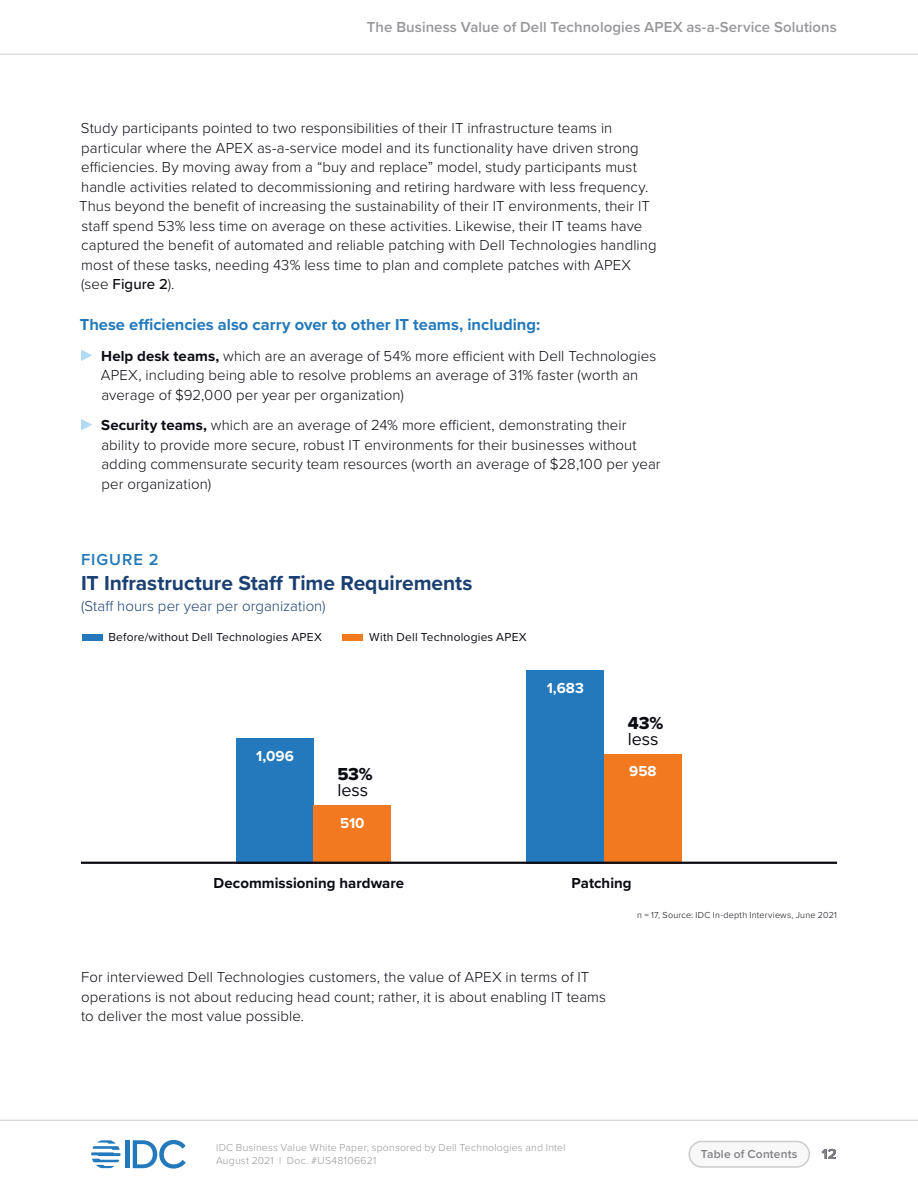
<style>
.page{position:relative;width:918px;height:1188px;background:#fff}
.page>*{position:absolute;margin:0;border:0;box-sizing:border-box;transform-origin:0 0}
.t1{font:700 21px "Proxima Nova";letter-spacing:-.005em;color:#1b4072}
.t2{font:18px "Proxima Nova";color:#0a0b13}
.t3{font:18px "Proxima Nova Extrabld";color:#0a0b13}
.t4{font:700 16.5px "Proxima Nova";color:#2379bb}
.t5{font:600 16.5px "Proxima Nova";letter-spacing:.06em;color:#2379bb}
.t6{font:300 15px/19.5px "Proxima Nova";letter-spacing:.005em;color:#0a0b13}
.t7{font:600 15px "Proxima Nova";letter-spacing:.005em;color:#97979b}
.t8{font:300 15px "Proxima Nova";letter-spacing:.005em;color:#1b4072}
.t9{font:700 15px "Proxima Nova";letter-spacing:.005em;color:#0a0b13}
.t10{font:700 15px "Proxima Nova";color:#fff}
.t11{font:700 15px "Proxima Nova";color:#000}
.t12{font:12px "Proxima Nova";letter-spacing:.015em;color:#0a0b13}
.t13{font:600 12px "Proxima Nova";letter-spacing:.015em;color:#808187}
.t14{font:300 10.5px/13.5px "Proxima Nova";letter-spacing:.02em;color:#97979b}
.t15{font:300 9px "Proxima Nova";letter-spacing:.025em;color:#0a0b13}
.s1{font-weight:500}
.s2{font-weight:700}
</style>
<div class="page">
<div style="left:689px;top:1142px;width:120px;height:25px;background:#f8f8f8;border-radius:13px"></div>
<div style="left:688px;top:1141px;width:122px;height:27px;border:2px solid #cccccb;border-radius:13px"></div>
<hr style="left:0;top:54px;width:918px;height:1px;background:#cccccb">
<hr style="left:0;top:1120px;width:918px;height:1px;background:#cccccb">
<hr style="left:125px;top:1140px;width:4px;height:28px;background:#2279bc">
<svg style="left:133px;top:1140px;width:53px;height:29px"></svg>
<svg style="left:91px;top:1140px;width:29px;height:28px"></svg>
<div style="left:236px;top:738px;width:78px;height:126px;background:#2379bb"></div>
<div style="left:314px;top:805px;width:77px;height:59px;background:#f37921"></div>
<div style="left:527px;top:670px;width:77px;height:194px;background:#2379bb"></div>
<div style="left:604px;top:754px;width:78px;height:110px;background:#f37921"></div>
<svg style="left:81px;top:350px;width:11px;height:11px"></svg>
<svg style="left:81px;top:419px;width:11px;height:11px"></svg>
<div style="left:82px;top:634px;width:20px;height:6px;background:#2379bb"></div>
<div style="left:343px;top:634px;width:20px;height:6px;background:#f37921"></div>
<hr style="left:81px;top:862px;width:756px;height:2px;background:#0a0b13">
<p class="t7" style="left:367px;top:16px;width:472px">The Business Value of Dell Technologies APEX as-a-Service Solutions</p>
<p class="t6" style="left:79px;top:118px;width:579px">Study participants pointed to two responsibilities of their IT infrastructure teams in particular where the APEX as-a-service model and its functionality have driven strong efficiencies. By moving away from a “buy and replace” model, study participants must handle activities related to decommissioning and retiring hardware with less frequency.<br>Thus beyond the benefit of increasing the sustainability of their IT environments, their IT staff spend 53% less time on average on these activities. Likewise, their IT teams have captured the benefit of automated and reliable patching with Dell Technologies handling most of these tasks, needing 43% less time to plan and complete patches with APEX (see <span class="s1">Figure 2</span>).</p>
<p class="t4" style="left:80px;top:313px;width:462px">These efficiencies also carry over to other IT teams, including:</p>
<p class="t6" style="left:101px;top:345px;width:557px"><span class="s2">Help desk teams,</span> which are an average of 54% more efficient with Dell Technologies<br>APEX, including being able to resolve problems an average of 31% faster (worth an average of $92,000 per year per organization)</p>
<p class="t6" style="left:101px;top:414px;width:561px"><span class="s2">Security teams,</span> which are an average of 24% more efficient, demonstrating their ability to provide more secure, robust IT environments for their businesses without adding commensurate security team resources (worth an average of $28,100 per year per organization)</p>
<p class="t5" style="left:81px;top:547px;width:79px">FIGURE 2</p>
<h1 class="t1" style="left:81px;top:567px;width:393px">IT Infrastructure Staff Time Requirements</h1>
<p class="t8" style="left:81px;top:595px;width:246px">(Staff hours per year per organization)</p>
<p class="t12" style="left:109px;top:628px;width:215px">Before/without Dell Technologies APEX</p>
<p class="t12" style="left:369px;top:628px;width:159px">With Dell Technologies APEX</p>
<p class="t10" style="left:547px;top:677px;width:39px">1,683</p>
<p class="t10" style="left:256px;top:745px;width:39px">1,096</p>
<p class="t3" style="left:337px;top:760px;width:37px">53%</p>
<p class="t2" style="left:337px;top:777px;width:32px">less</p>
<p class="t10" style="left:340px;top:812px;width:26px">510</p>
<p class="t3" style="left:628px;top:709px;width:37px">43%</p>
<p class="t2" style="left:628px;top:726px;width:32px">less</p>
<p class="t10" style="left:629px;top:760px;width:29px">958</p>
<p class="t9" style="left:214px;top:872px;width:192px">Decommissioning hardware</p>
<p class="t9" style="left:572px;top:872px;width:62px">Patching</p>
<p class="t6" style="left:81px;top:967px;width:526px">For interviewed Dell Technologies customers, the value of APEX in terms of IT operations is not about reducing head count; rather, it is about enabling IT teams to deliver the most value possible.</p>
<p class="t15" style="left:637px;top:909px;width:201px">n = 17, Source: IDC In-depth Interviews, June 2021</p>
<p class="t14" style="left:216px;top:1140px;width:351px">IDC Business Value White Paper, sponsored by Dell Technologies and Intel<br>August 2021 | Doc. #US48106621</p>
<p class="t13" style="left:701px;top:1145px;width:98px">Table of Contents</p>
<p class="t11" style="left:822px;top:1142px;width:17px">12</p>
</div>
